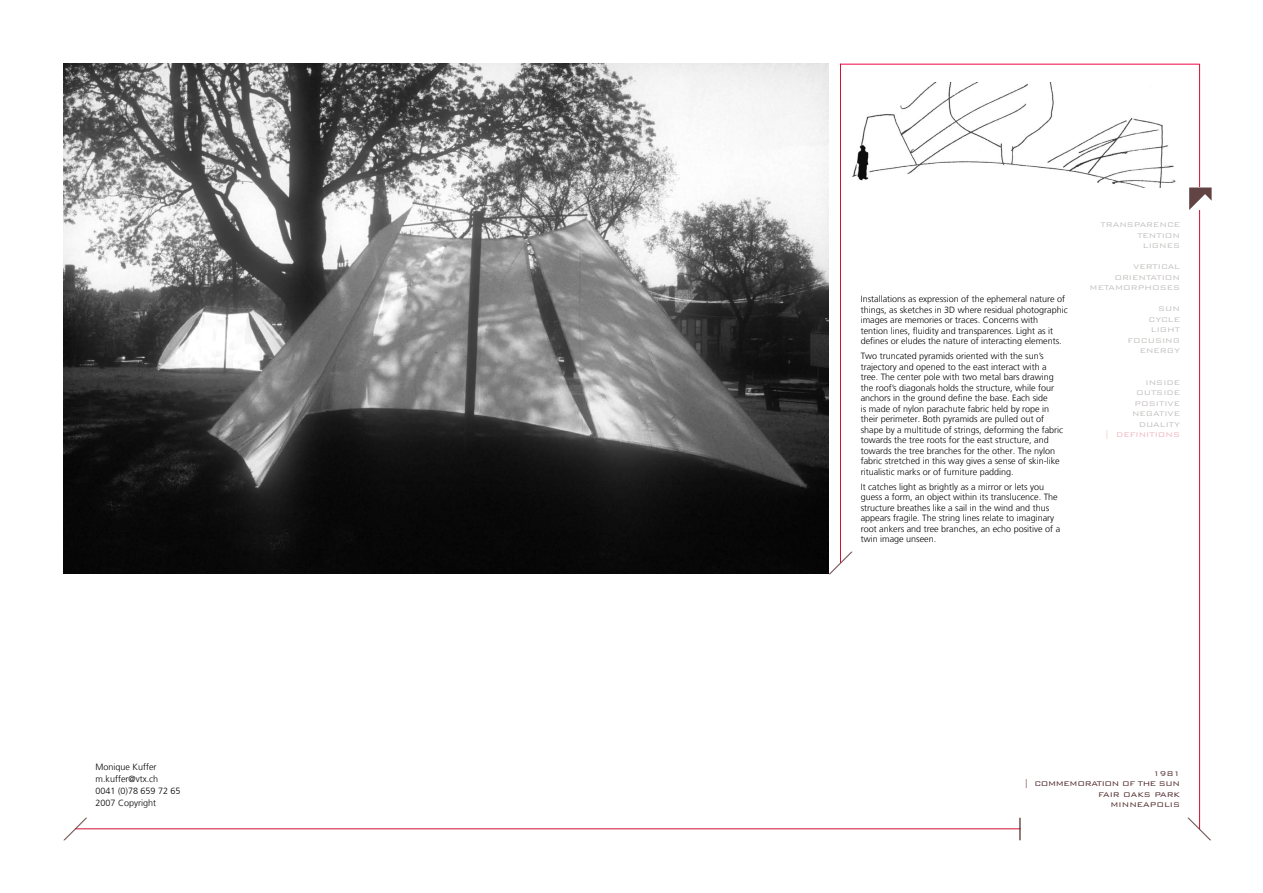
<style>
.page{position:relative;width:1263px;height:893px;background:#fff}
.page>*{position:absolute;margin:0;border:0;box-sizing:border-box;transform-origin:0 0}
.t1{font:italic 300 22.5px "Bank Gothic BT";color:#512a2b}
.t2{font:300 22.5px "Bank Gothic BT";color:#512a2b}
.t3{font:300 9px/10.5px "Frutiger";color:#000}
.t4{font:300 9px/10.5px "Bank Gothic BT";color:#c4c2c0;text-align:right}
.t5{font:300 9px/10.5px "Bank Gothic BT";color:#512a2b;text-align:right}
.t6{font:300 9px "Bank Gothic BT";color:#f1b8c1}
</style>
<div class="page">
<hr style="left:1199px;top:64px;width:1px;height:765px;background:#d01131">
<hr style="left:75px;top:828px;width:945px;height:1px;background:#d01131">
<hr style="left:840px;top:64px;width:359px;height:1px;background:#f00445">
<svg style="left:1189px;top:187px;width:22px;height:23px"></svg>
<img style="left:852px;top:82px;width:324px;height:105px">
<img style="left:64px;top:63px;width:765px;height:510px">
<hr style="left:840px;top:64px;width:1px;height:499px;background:#d01131">
<h1 class="t1" style="left:829px;top:550px;width:36px">|</h1>
<p class="t3" style="left:861px;top:294px;width:209px">Installations as expression of the ephemeral nature of things, as sketches in 3D where residual photographic images are memories or traces. Concerns with tention lines, fluidity and transparences. Light as it defines or eludes the nature of interacting elements.</p>
<p class="t3" style="left:861px;top:351px;width:204px">Two truncated pyramids oriented with the sun’s trajectory and opened to the east interact with a tree. The center pole with two metal bars drawing the roof’s diagonals holds the structure, while four anchors in the ground define the base. Each side<br>is made of nylon parachute fabric held by rope in their perimeter. Both pyramids are pulled out of shape by a multitude of strings, deforming the fabric towards the tree roots for the east structure, and towards the tree branches for the other. The nylon fabric stretched in this way gives a sense of skin-like ritualistic marks or of furniture padding.</p>
<p class="t3" style="left:861px;top:482px;width:201px">It catches light as brightly as a mirror or lets you guess a form, an object within its translucence. The structure breathes like a sail in the wind and thus appears fragile. The string lines relate to imaginary root ankers and tree branches, an echo positive of a twin image unseen.</p>
<p class="t4" style="left:1100px;top:220px;width:81px">TRANSPARENCE<br>TENTION<br>LIGNES</p>
<p class="t4" style="left:1089px;top:262px;width:92px">VERTICAL<br>ORIENTATION<br>METAMORPHOSES</p>
<p class="t4" style="left:1127px;top:304px;width:54px">SUN<br>CYCLE<br>LIGHT<br>FOCUSING<br>ENERGY</p>
<p class="t4" style="left:1132px;top:377px;width:50px">INSIDE<br>OUTSIDE<br>POSITIVE<br>NEGATIVE<br>DUALITY</p>
<p class="t6" style="left:1105px;top:430px;width:77px">| DEFINITIONS</p>
<p class="t3" style="left:96px;top:761px;width:87px;line-height:12px">Monique Kuffer m.kuffer@vtx.ch<br>0041 (0)78 659 72 65<br>2007 Copyright</p>
<p class="t5" style="left:1024px;top:768px;width:157px">1981<br>| COMMEMORATION OF THE SUN<br>FAIR OAKS PARK<br>MINNEAPOLIS</p>
<h1 class="t1" style="left:64px;top:817px;width:36px">|</h1>
<h1 class="t2" style="left:1014px;top:817px;width:13px">|</h1>
<h1 class="t1" style="left:1200px;top:817px;width:36px">|</h1>
</div>
